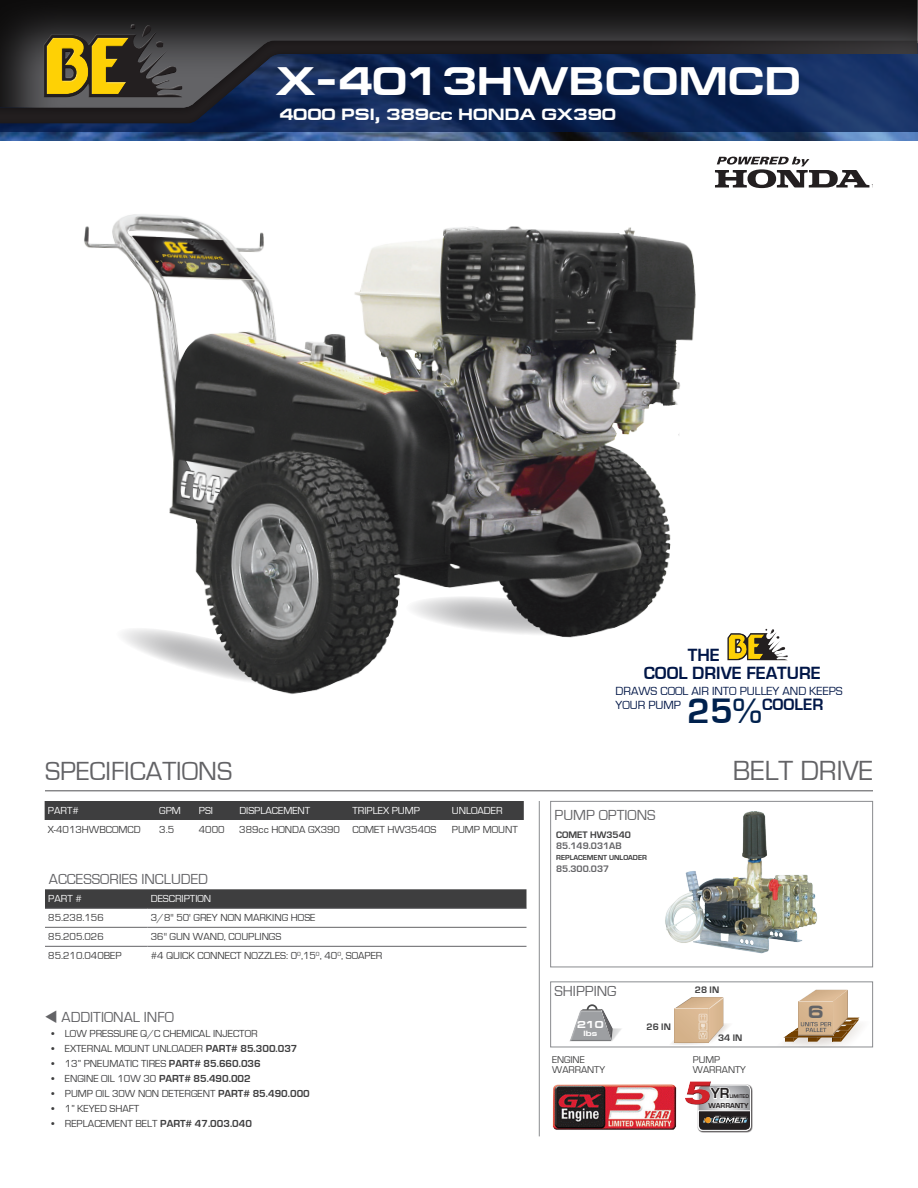
<style>
.page{position:relative;width:918px;height:1188px;background:#fff}
.page>*{position:absolute;margin:0;border:0;box-sizing:border-box;transform-origin:0 0}
.t1{font:700 40.5px "Europe Ext";color:#fff}
.t2{font:28.5px "Eurostile";color:#636366}
.t3{font:27px "Eurostile";color:#636366}
.t4{font:700 18.15px "Eurostile";color:#001647}
.t5{font:700 18px "Europe Ext";color:#636366}
.t6{font:700 16.95px "Eurostile";color:#001647}
.t7{font:700 16.5px "Europe Ext";color:#fff}
.t8{font:15px "Eurostile";color:#636366}
.t9{font:700 15px "Eurostile";color:#231f20}
.t10{font:12.15px/14.5px "Eurostile";color:#001647}
.t11{font:10.5px "Eurostile";color:#3e3e3f}
.t12{font:10.5px "Eurostile";color:#fff}
.t13{font:10.2px/10.2px "Eurostile";color:#3e3e3f}
.t14{font:700 10.2px "Europe Ext";color:#fff}
.t15{font:700 9.75px "Eurostile";color:#3e3e3f}
.t16{font:700 9.75px "Eurostile";color:#636366}
.t17{font:700 7.65px "Europe Ext";color:#fff}
.t18{font:700 7.5px "Eurostile";color:#3e3e3f}
.t19{font:700 7.35px "Eurostile";color:#231f20}
.t20{font:700 5.4px "Eurostile";color:#231f20}
.s1{font-weight:700}
.s2{font-size:36.45px;color:#00214d}
</style>
<div class="page">
<img style="left:0;top:131px;width:918px;height:10px">
<svg style="left:0;top:0;width:918px;height:39px;background:#1d1c1d"></svg>
<div style="left:0;top:39px;width:918px;height:92px;background:#231f20;opacity:.04"></div>
<div style="left:0;top:40px;width:918px;height:85px;background:#231f20;opacity:.5"></div>
<div style="left:42px;top:31px;width:141px;height:67px;background:#231f20;opacity:.75"></div>
<svg style="left:43px;top:23px;width:140px;height:74px;background:#62572d"></svg>
<div style="left:90px;top:36px;width:40px;height:58px;background:#fff;opacity:.75"></div>
<div style="left:90px;top:38px;width:40px;height:57px;background:#231f20;opacity:.75"></div>
<div style="left:550px;top:981px;width:323px;height:66px;border:1px solid #8a8c8f"></div>
<div style="left:550px;top:801px;width:323px;height:166px;border:1px solid #8a8c8f"></div>
<hr style="left:539px;top:801px;width:1px;height:335px;background:#8a8c8f">
<div style="left:832px;top:989px;width:17px;height:47px;background:#efeae5"></div>
<svg style="left:771px;top:990px;width:103px;height:58px"></svg>
<div style="left:45px;top:801px;width:479px;height:19px;background:#3e3e3f"></div>
<div style="left:45px;top:889px;width:481px;height:19px;background:#3e3e3f"></div>
<hr style="left:45px;top:908px;width:103px;height:1px;background:#636366">
<hr style="left:148px;top:908px;width:379px;height:1px;background:#636366">
<hr style="left:45px;top:927px;width:103px;height:1px;background:#636366">
<hr style="left:148px;top:927px;width:379px;height:1px;background:#636366">
<hr style="left:45px;top:946px;width:103px;height:1px;background:#636366">
<hr style="left:148px;top:946px;width:379px;height:1px;background:#636366">
<svg style="left:569px;top:1004px;width:52px;height:38px"></svg>
<svg style="left:671px;top:997px;width:58px;height:48px"></svg>
<div style="left:708px;top:997px;width:16px;height:46px;background:#231f20;opacity:.75"></div>
<img style="left:698px;top:1013px;width:10px;height:27px">
<hr style="left:45px;top:790px;width:828px;height:1px;background:#636366">
<svg style="left:715px;top:157px;width:158px;height:31px"></svg>
<img style="left:552px;top:1084px;width:125px;height:46px">
<img style="left:84px;top:174px;width:636px;height:520px">
<svg style="left:727px;top:628px;width:61px;height:32px"></svg>
<div style="left:747px;top:634px;width:18px;height:25px;background:#fff;opacity:.75"></div>
<div style="left:748px;top:634px;width:17px;height:26px;background:#231f20;opacity:.75"></div>
<img style="left:665px;top:812px;width:153px;height:142px">
<div style="left:698px;top:1085px;width:55px;height:48px;background:#231f20;opacity:.75"></div>
<svg style="left:697px;top:1084px;width:54px;height:47px;background:#929191"></svg>
<div style="left:684px;top:1081px;width:28px;height:24px;background:#231f20;opacity:.75"></div>
<h1 class="t1" style="left:276px;top:59px;width:527px">X-4013HWBCOMCD</h1>
<h3 class="t7" style="left:279px;top:105px;width:339px">4000 PSI, 389CC HONDA GX390</h3>
<h3 class="t4" style="left:688px;top:645px;width:32px">THE</h3>
<h3 class="t3" style="left:45px;top:757px;width:14px">SPECI</h3>
<h3 class="t3" style="left:111px;top:757px;width:67px">FICATIONS</h3>
<p class="t12" style="left:48px;top:805px;width:32px">PART#</p>
<p class="t12" style="left:159px;top:805px;width:8px">GPM</p>
<p class="t12" style="left:199px;top:805px;width:6px">PSI</p>
<p class="t12" style="left:239px;top:805px;width:73px">DISPLACEMENT</p>
<p class="t12" style="left:352px;top:805px;width:69px">TRIPLEX PUMP</p>
<p class="t12" style="left:452px;top:805px;width:8px">UNLO</p>
<p class="t12" style="left:478px;top:805px;width:14px">ADER</p>
<p class="t11" style="left:48px;top:824px;width:43px">X-4013HWBCOMCD</p>
<p class="t11" style="left:159px;top:824px;width:16px">3.5</p>
<p class="t11" style="left:199px;top:824px;width:27px">4000</p>
<p class="t11" style="left:239px;top:824px;width:199px">389CC HONDA GX390 COMET HW3540S</p>
<p class="t11" style="left:452px;top:824px;width:8px">PUMP</p>
<p class="t11" style="left:483px;top:824px;width:8px">MOUNT</p>
<h3 class="t8" style="left:49px;top:871px;width:161px">ACCESSORIES INCLUDED</h3>
<p class="t12" style="left:48px;top:893px;width:35px">PART #</p>
<p class="t12" style="left:151px;top:893px;width:62px">DESCRIPTION</p>
<p class="t11" style="left:48px;top:912px;width:57px">85.238.156</p>
<p class="t11" style="left:151px;top:912px;width:50px">3/8" 50' GREY</p>
<p class="t11" style="left:220px;top:912px;width:8px">NON</p>
<p class="t11" style="left:244px;top:912px;width:35px">MARKING</p>
<p class="t11" style="left:291px;top:912px;width:7px">HOSE</p>
<p class="t11" style="left:48px;top:931px;width:57px">85.205.026</p>
<p class="t11" style="left:151px;top:931px;width:27px">36" GUN</p>
<p class="t11" style="left:193px;top:931px;width:43px">WAND, COUPLINGS</p>
<p class="t11" style="left:48px;top:950px;width:75px">85.210.040BEP</p>
<p class="t11" style="left:151px;top:950px;width:233px">#4 QUICK CONNECT NOZZLES: 0<sup>0</sup>,15<sup>0</sup>, 40<sup>0</sup>, SOAPER</p>
<h3 class="t8" style="left:45px;top:1009px;width:130px">▼ ADDITIONAL IN FO</h3>
<p class="t11" style="left:51px;top:1028px;width:208px">• LOW PRESSURE Q/C CHEMICAL INJECTOR</p>
<p class="t11" style="left:51px;top:1043px;width:248px">• EXTERNAL MOUNT UNLOADER <span class="s1">PART# 85.300.037</span></p>
<p class="t11" style="left:51px;top:1058px;width:211px">• 13” PNEUMATIC TIRES <span class="s1">PART# 85.660.036</span></p>
<p class="t11" style="left:51px;top:1073px;width:201px">• ENGINE OIL 10W 30 <span class="s1">PART# 85.490.002</span></p>
<p class="t11" style="left:51px;top:1088px;width:260px">• PUMP OIL 30W NON DETERGENT <span class="s1">PART# 85.490.000</span></p>
<p class="t11" style="left:51px;top:1103px;width:89px">• 1” KEYED SHAFT</p>
<p class="t11" style="left:51px;top:1118px;width:202px">• REPLACEMENT BELT <span class="s1">PART# 47.003.040</span></p>
<h3 class="t4" style="left:644px;top:663px;width:177px">COOL DRIVE FEATURE</h3>
<p class="t10" style="left:616px;top:684px;width:229px">DRAWS COOL AIR INTO PULLEY AND KEEPS<br>YOUR PUMP</p>
<h3 class="t6" style="left:687px;top:695px;width:138px"><span class="s2">25%</span>COOLER</h3>
<h3 class="t8" style="left:555px;top:807px;width:103px">PUMP OPTIONS</h3>
<p class="t15" style="left:556px;top:829px;width:76px">COMET HW3540</p>
<p class="t16" style="left:556px;top:841px;width:67px">85.149.031AB</p>
<p class="t18" style="left:556px;top:854px;width:92px">REPLACEMENT UNLOADER</p>
<p class="t16" style="left:556px;top:863px;width:55px">85.300.037</p>
<h2 class="t2" style="left:733px;top:756px;width:142px">BELT DRIVE</h2>
<h3 class="t8" style="left:555px;top:983px;width:63px">SHIPPING</h3>
<p class="t14" style="left:577px;top:1019px;width:28px">210</p>
<p class="t17" style="left:584px;top:1029px;width:15px">LBS</p>
<p class="t15" style="left:647px;top:1022px;width:26px">26 IN</p>
<p class="t15" style="left:695px;top:985px;width:26px">28 IN</p>
<p class="t15" style="left:718px;top:1032px;width:26px">34 IN</p>
<h3 class="t5" style="left:808px;top:1002px;width:17px">6</h3>
<p class="t13" style="left:552px;top:1055px;width:34px">ENGINE<br>WARR</p>
<p class="t13" style="left:581px;top:1065px;width:13px">ANTY</p>
<p class="t13" style="left:693px;top:1055px;width:29px">PUMP<br>WARR</p>
<p class="t13" style="left:722px;top:1065px;width:13px">ANTY</p>
<h3 class="t9" style="left:711px;top:1085px;width:19px">YR</h3>
<p class="t20" style="left:730px;top:1094px;width:21px">LIMITED</p>
<p class="t19" style="left:708px;top:1102px;width:42px">WARRANTY</p>
</div>
